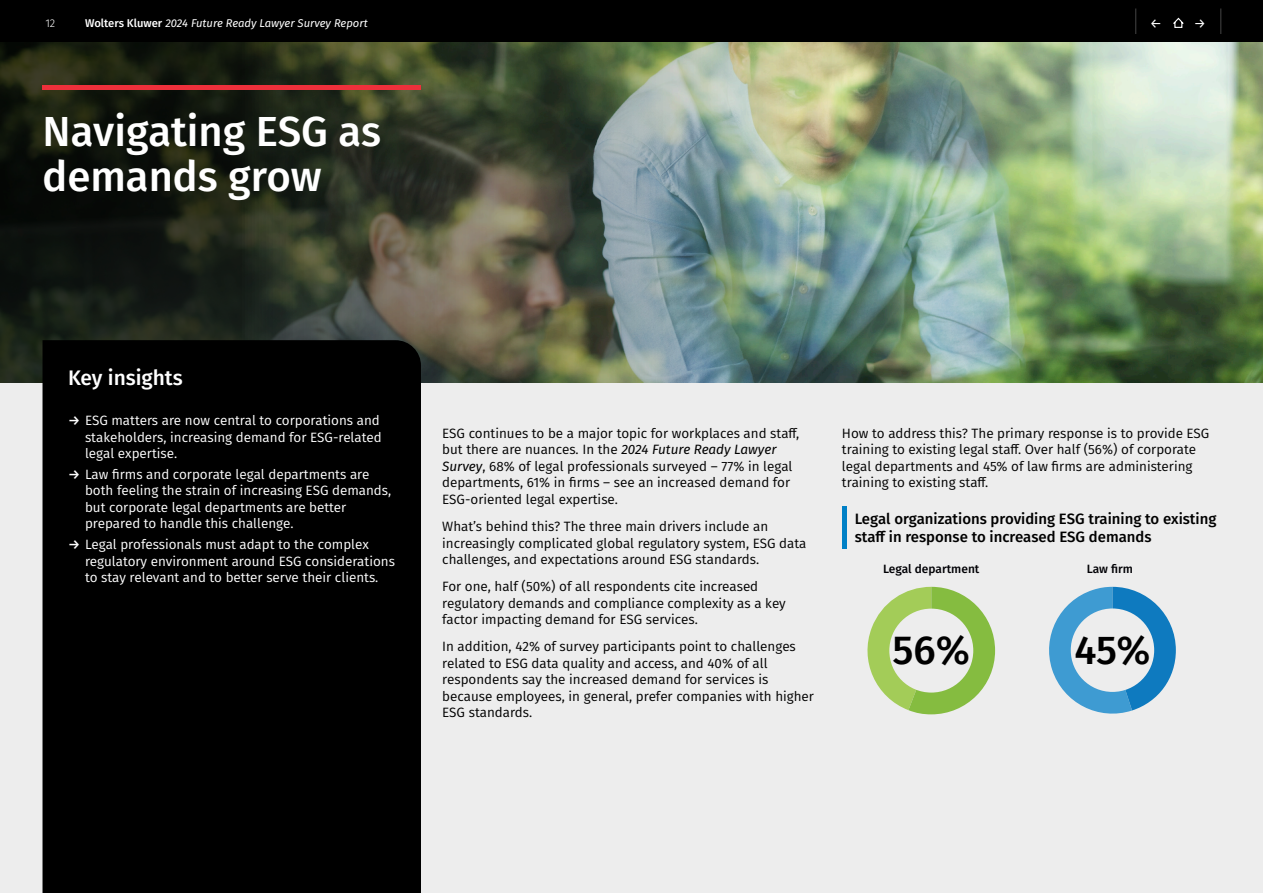
<style>
.page{position:relative;width:1263px;height:893px;background:#fff}
.page>*{position:absolute;margin:0;border:0;box-sizing:border-box;transform-origin:0 0}
.Chapter_heading{font:500 42px/45px "Fira Sans";color:#fff}
.t1{font:500 40.5px "Fira Sans";color:#000}
.t2{font:500 40.2px "Fira Sans";color:#000}
.L1{font:500 21px "Fira Sans";color:#fff}
.L2{font:500 15px/18px "Fira Sans";color:#000}
.Body_text{font:13.5px/16.5px "Fira Sans";color:#000}
.t3{font:13.5px/16.5px "Fira Sans";color:#fff}
.Arrows{font:13.5px "Fira Sans";color:#fff}
.Pull_out_text_-_left{font:500 12px "Fira Sans";color:#000004}
.t4{font:italic 11.25px "Fira Sans";color:#fff}
.t5{font:300 11.25px "Fira Sans";color:#fff}
.s1{font-weight:500;font-style:normal}
.s2{font-weight:500}
.s3{font-style:italic}
</style>
<div class="page">
<div style="left:0;top:43px;width:1263px;height:850px;background:#ededed"></div>
<div style="left:0;top:0;width:1263px;height:43px;background:#000"></div>
<img style="left:859px;top:43px;width:404px;height:340px">
<img style="left:0;top:43px;width:859px;height:340px">
<hr style="left:43px;top:85px;width:378px;height:4px;background:#ee303b">
<div style="left:43px;top:340px;width:378px;height:553px;background:#000"></div>
<svg style="left:1049px;top:587px;width:127px;height:127px"></svg>
<div style="left:1071px;top:608px;width:83px;height:84px;background:#ededed;border-radius:50%"></div>
<svg style="left:867px;top:587px;width:128px;height:127px"></svg>
<div style="left:889px;top:609px;width:84px;height:84px;background:#ededed;border-radius:50%"></div>
<hr style="left:842px;top:506px;width:4px;height:43px;background:#0080c6">
<svg style="left:1173px;top:17px;width:11px;height:11px"></svg>
<svg style="left:1135px;top:9px;width:1px;height:25px"></svg>
<svg style="left:1220px;top:9px;width:1px;height:25px"></svg>
<p class="t5" style="left:45px;top:15px;width:12px">12</p>
<p class="t4" style="left:85px;top:14px;width:284px"><span class="s1">Wolters Kluwer</span> 2024 Future Ready Lawyer Survey Report</p>
<p class="Chapter_heading" style="left:43px;top:106px;width:340px">Navigating ESG as demands grow</p>
<p class="Arrows" style="left:1150px;top:13px;width:14px">←</p>
<p class="Arrows" style="left:1194px;top:13px;width:14px">→</p>
<p class="L1" style="left:68px;top:361px;width:116px">Key insights</p>
<p class="t3" style="left:85px;top:412px;width:298px;text-indent:-17px"><span class="s2">→</span> ESG matters are now central to corporations and stakeholders, increasing demand for ESG-related legal expertise.</p>
<p class="t3" style="left:85px;top:466px;width:308px;text-indent:-17px"><span class="s2">→</span> Law firms and corporate legal departments are both feeling the strain of increasing ESG demands, but corporate legal departments are better prepared to handle this challenge.</p>
<p class="t3" style="left:85px;top:536px;width:311px;text-indent:-17px"><span class="s2">→</span> Legal professionals must adapt to the complex regulatory environment around ESG considerations to stay relevant and to better serve their clients.</p>
<p class="Body_text" style="left:442px;top:425px;width:358px">ESG continues to be a major topic for workplaces and staff, but there are nuances. In the <span class="s3">2024 Future Ready Lawyer Survey</span>, 68% of legal professionals surveyed – 77% in legal departments, 61% in firms – see an increased demand for ESG-oriented legal expertise.</p>
<p class="Body_text" style="left:442px;top:518px;width:366px">What’s behind this? The three main drivers include an increasingly complicated global regulatory system, ESG data challenges, and expectations around ESG standards.</p>
<p class="Body_text" style="left:442px;top:578px;width:345px">For one, half (50%) of all respondents cite increased regulatory demands and compliance complexity as a key factor impacting demand for ESG services.</p>
<p class="Body_text" style="left:442px;top:638px;width:373px">In addition, 42% of survey participants point to challenges related to ESG data quality and access, and 40% of all respondents say the increased demand for services is because employees, in general, prefer companies with higher ESG standards.</p>
<p class="Body_text" style="left:842px;top:425px;width:369px">How to address this? The primary response is to provide ESG training to existing legal staff. Over half (56%) of corporate legal departments and 45% of law firms are administering training to existing staff.</p>
<p class="L2" style="left:855px;top:509px;width:363px">Legal organizations providing ESG training to existing staff in response to increased ESG demands</p>
<p class="Pull_out_text_-_left" style="left:883px;top:559px;width:98px">Legal department</p>
<p class="Pull_out_text_-_left" style="left:1087px;top:559px;width:48px">Law firm</p>
<p class="t1" style="left:892px;top:617px;width:79px">56%</p>
<p class="t2" style="left:1074px;top:617px;width:77px">45%</p>
</div>
